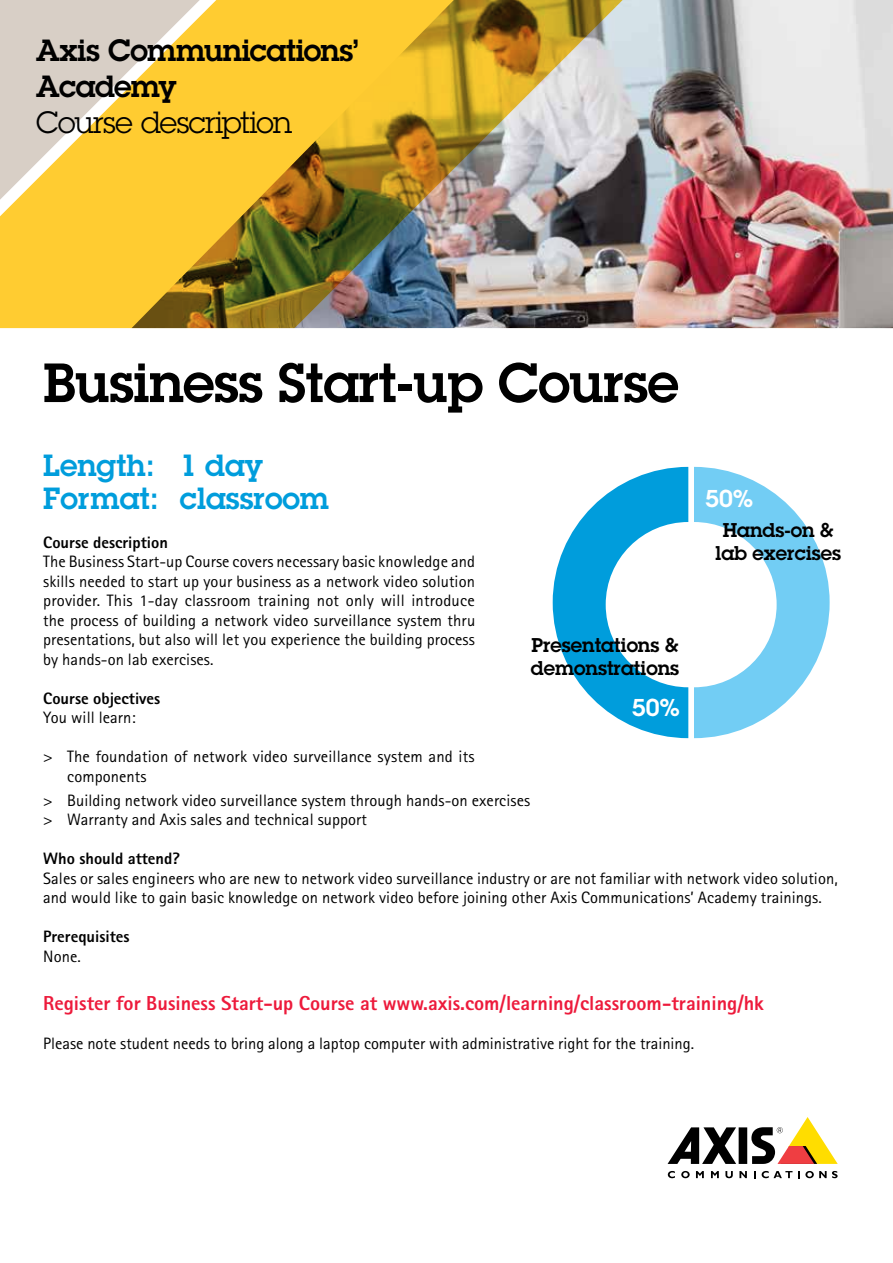
<style>
.page{position:relative;width:893px;height:1263px;background:#fff}
.page>*{position:absolute;margin:0;border:0;box-sizing:border-box;transform-origin:0 0}
.t1{font:600 54px "Lubalin Graph ECG";letter-spacing:-.01em;color:#000}
.t2{font:600 30px/33px "Lubalin Graph ECG";color:#009ddc}
.t3{font:600 30px/36px "Lubalin Graph ECG";letter-spacing:-.02em;color:#000}
.t4{font:30px "Lubalin Graph ECG";letter-spacing:-.02em;color:#000}
.t5{font:600 23.85px "Lubalin Graph ECG";color:#fff}
.t6{font:800 20.25px "Rotis Sans Serif Pro";color:#ed1a3b}
.t7{font:600 19.5px/23.4px "Lubalin Graph ECG";color:#000;text-align:center}
.t8{font:16.5px/19.5px "Rotis Sans Serif Pro";letter-spacing:.005em;color:#000}
.t9{font:800 16.5px "Rotis Sans Serif Pro";color:#000}
</style>
<div class="page">
<img style="left:0;top:0;width:893px;height:328px">
<div style="left:739px;top:1127px;width:8px;height:37px;background:#000"></div>
<svg style="left:668px;top:1127px;width:68px;height:37px"></svg>
<svg style="left:751px;top:1117px;width:87px;height:47px"></svg>
<svg style="left:668px;top:1171px;width:7px;height:7px"></svg>
<svg style="left:681px;top:1171px;width:9px;height:7px"></svg>
<svg style="left:696px;top:1171px;width:8px;height:7px"></svg>
<svg style="left:711px;top:1171px;width:8px;height:7px"></svg>
<svg style="left:725px;top:1171px;width:8px;height:7px"></svg>
<svg style="left:739px;top:1171px;width:8px;height:7px"></svg>
<svg style="left:754px;top:1171px;width:2px;height:7px"></svg>
<svg style="left:762px;top:1171px;width:30px;height:7px"></svg>
<svg style="left:798px;top:1171px;width:40px;height:7px"></svg>
<svg style="left:694px;top:467px;width:136px;height:271px"></svg>
<svg style="left:553px;top:467px;width:135px;height:271px"></svg>
<h2 class="t3" style="left:36px;top:32px;width:324px">Axis Communications’<br>Academy</h2>
<h2 class="t4" style="left:36px;top:103px;width:258px">Course description</h2>
<h1 class="t1" style="left:43px;top:347px;width:637px">Business Start-up Course</h1>
<h2 class="t2" style="left:43px;top:449px;width:288px">Length: 1 day<br>Format: classroom</h2>
<p class="t9" style="left:43px;top:531px;width:126px">Course description</p>
<p class="t8" style="left:43px;top:552px;width:434px;text-align:justify">The Business Start-up Course covers necessary basic knowledge and skills needed to start up your business as a network video solution provider. This 1-day classroom training not only will introduce the process of building a network video surveillance system thru presentations, but also will let you experience the building process by hands-on lab exercises.</p>
<p class="t9" style="left:43px;top:687px;width:119px">Course objectives</p>
<p class="t8" style="left:43px;top:708px;width:94px">You will learn:</p>
<p class="t8" style="left:67px;top:747px;width:409px;text-indent:-24px">&gt; The foundation of network video surveillance system and its components</p>
<p class="t7" style="left:531px;top:634px;width:150px;text-align:left">Presentations &amp; demonstrations</p>
<h3 class="t5" style="left:632px;top:691px;width:50px">50%</h3>
<h3 class="t5" style="left:705px;top:482px;width:50px">50%</h3>
<p class="t7" style="left:716px;top:519px;width:127px">Hands-on &amp; lab exercises</p>
<p class="t8" style="left:43px;top:790px;width:488px">&gt; Building network video surveillance system through hands-on exercises &gt; Warranty and Axis sales and technical support</p>
<p class="t9" style="left:43px;top:848px;width:138px">Who should attend?</p>
<p class="t8" style="left:43px;top:868px;width:796px">Sales or sales engineers who are new to network video surveillance industry or are not familiar with network video solution, and would like to gain basic knowledge on network video before joining other Axis Communications’ Academy trainings.</p>
<p class="t9" style="left:43px;top:926px;width:88px">Prerequisites</p>
<p class="t8" style="left:43px;top:946px;width:39px">None.</p>
<p class="t6" style="left:43px;top:990px;width:722px">Register for Business Start-up Course at www.axis.com/learning/classroom-training/hk</p>
<p class="t8" style="left:43px;top:1033px;width:652px">Please note student needs to bring along a laptop computer with administrative right for the training.</p>
</div>
